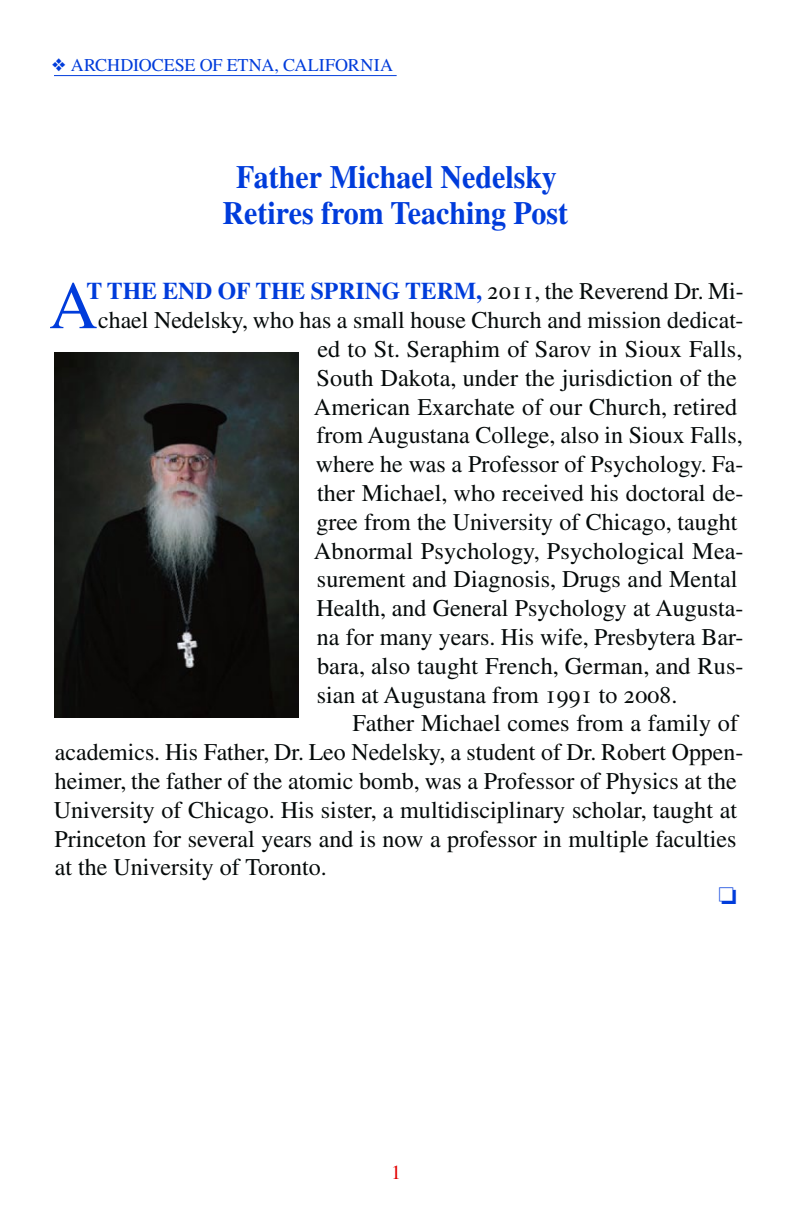
<style>
.page{position:relative;width:792px;height:1224px;background:#fff}
.page>*{position:absolute;margin:0;border:0;box-sizing:border-box;transform-origin:0 0}
.t1{font:67.6px "Times CTOS";color:#003cdb}
.t2{font:700 32.4px/36px "Times CTOS";color:#003cdb;text-align:center;scale:.93 1}
.t3{font:24px/28.8px "Times CTOS";color:#050a0a}
.t4{font:700 24px "Times CTOS";letter-spacing:-.005em;color:#003cdb}
.t5{font:20px "Times CTOS";color:#e30000}
.t6{font:18px "Times CTOS";color:#003cdb}
.s1{font-weight:400;color:#050a0a}
</style>
<div class="page">
<hr style="left:54px;top:75px;width:343px;height:1px;background:#003cdb">
<img style="left:54px;top:353px;width:245px;height:365px">
<p class="t6" style="left:71px;top:55px;width:324px">ARCHDIOCESE OF ETNA, CALIFORNIA</p>
<p class="t2" style="left:223px;top:159px;width:373px">Father Michael Nedelsky<br>Retires from Teaching Post</p>
<p class="t1" style="left:49px;top:267px;width:50px">A</p>
<p class="t4" style="left:86px;top:278px;width:659px">T THE END OF THE SPRING TERM, <span class="s1">2011, the Reverend Dr. Mi-</span></p>
<p class="t3" style="left:98px;top:306px;width:647px">chael Nedelsky, who has a small house Church and mission dedicat-</p>
<p class="t3" style="left:317px;top:334px;width:427px">ed to St. Seraphim of Sarov in Sioux Falls,</p>
<p class="t3" style="left:317px;top:363px;width:422px">South Dakota, under the jurisdiction of the</p>
<p class="t3" style="left:314px;top:392px;width:425px">American Exarchate of our Church, retired</p>
<p class="t3" style="left:317px;top:421px;width:428px">from Augustana College, also in Sioux Falls,</p>
<p class="t3" style="left:316px;top:450px;width:429px">where he was a Professor of Psychology. Fa-</p>
<p class="t3" style="left:317px;top:478px;width:428px">ther Michael, who received his doctoral de-</p>
<p class="t3" style="left:316px;top:507px;width:423px">gree from the University of Chicago, taught</p>
<p class="t3" style="left:314px;top:536px;width:431px">Abnormal Psychology, Psychological Mea-</p>
<p class="t3" style="left:317px;top:565px;width:422px">surement and Diagnosis, Drugs and Mental</p>
<p class="t3" style="left:316px;top:594px;width:429px">Health, and General Psychology at Augusta-</p>
<p class="t3" style="left:317px;top:622px;width:428px">na for many years. His wife, Presbytera Bar-</p>
<p class="t3" style="left:317px;top:651px;width:428px">bara, also taught French, German, and Rus-</p>
<p class="t3" style="left:317px;top:680px;width:362px">sian at Augustana from 1991 to 2008.</p>
<p class="t3" style="left:54px;top:709px;width:691px;text-indent:299px">Father Michael comes from a family of academics. His Father, Dr. Leo Nedelsky, a student of Dr. Robert Oppen&shy;heimer, the father of the atomic bomb, was a Professor of Physics at the University of Chicago. His sister, a multidisciplinary scholar, taught at Princeton for several years and is now a professor in multiple faculties at the University of Toronto.</p>
<p class="t5" style="left:391px;top:1162px;width:11px">1</p>
</div>
